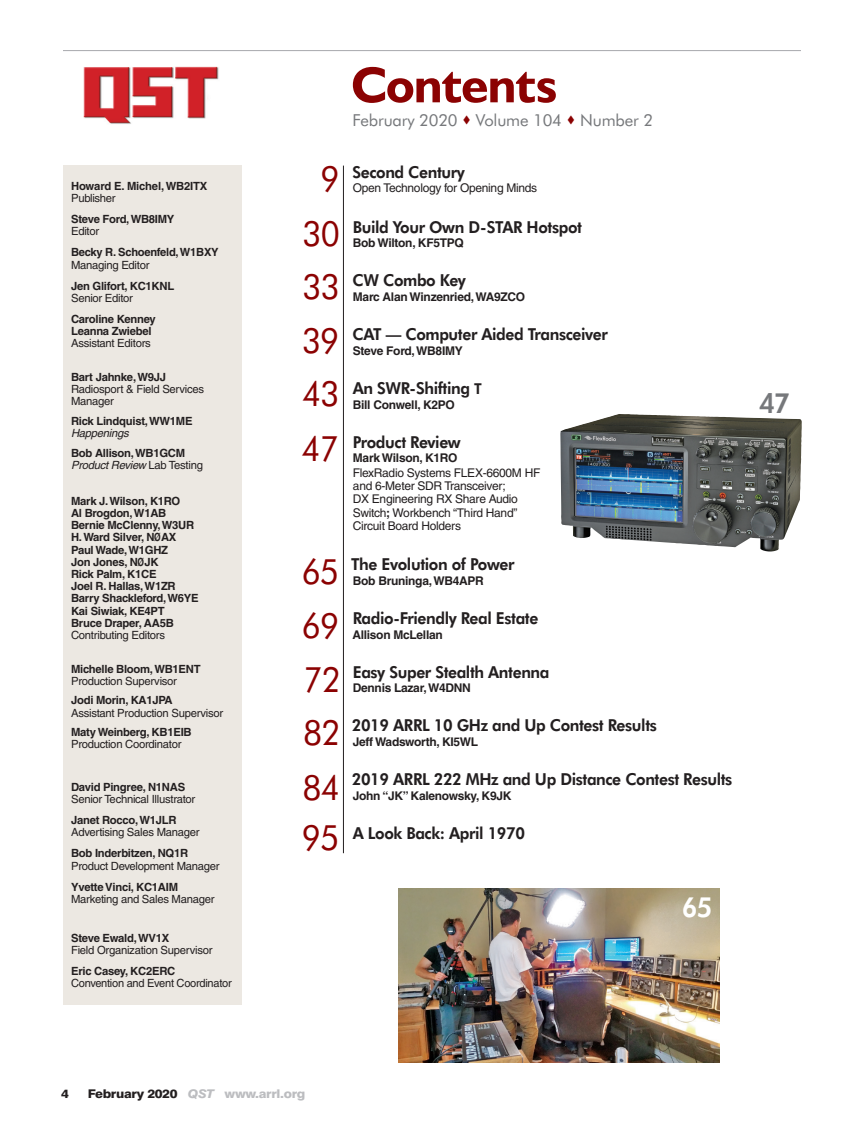
<style>
.page{position:relative;width:864px;height:1134px;background:#fff}
.page>*{position:absolute;margin:0;border:0;box-sizing:border-box;transform-origin:0 0}
.t1{font:700 51px "Humanist 521 BT";letter-spacing:-.015em;color:#8b0202}
.PAGE_NUMBER{font:34.95px "Futura BT";letter-spacing:-.025em;color:#8b0202;scale:.93 1}
.PAGE_NUMBER-2{font:800 27.6px "Futura BT";color:#76787b;scale:.93 1}
.PAGE_NUMBER-3{font:800 27.6px "Futura BT";color:#fff;scale:.93 1}
.NEWEST_CONTENTS_TEXT{font:800 16.5px "Futura BT";letter-spacing:-.025em;color:#231f20;scale:.95 1}
.Pull_Quotes{font:16.5px "Futura BT";letter-spacing:-.01em;color:#76787b}
.NEWEST_CONTENTS_BYLI{font:700 12px "Helvetica";letter-spacing:-.025em;color:#231f20}
.NEWEST_CONTENS_TEXT{font:12px/13.2px "Helvetica";letter-spacing:-.025em;color:#231f20}
.t2{font:800 12px "Swiss 721 BT";letter-spacing:-.025em;color:#231f20;scale:1.1 1}
.Staff_NEW{font:700 11.25px/12.1px "Helvetica";letter-spacing:-.025em;color:#231f20}
.Staff_NEW-2{font:11.25px/12.1px "Helvetica";letter-spacing:-.025em;color:#231f20}
.s1{font-weight:400}
.s2{font-weight:700}
.s3{font-weight:400;font-style:italic}
.s4{color:#8b0202}
.s5{font-size:15px}
.s6{font-style:italic;color:#bcbdc0}
.s7{color:#bcbdc0}
</style>
<div class="page">
<hr style="left:63px;top:50px;width:738px;height:1px;background:#a8a9ad">
<img style="left:398px;top:889px;width:321px;height:173px">
<div style="left:63px;top:165px;width:178px;height:839px;background:#ece8e2"></div>
<hr style="left:343px;top:166px;width:1px;height:687px;background:#231f20">
<img style="left:83px;top:66px;width:136px;height:58px">
<img style="left:560px;top:416px;width:242px;height:136px">
<p class="Staff_NEW" style="left:71px;top:180px;width:138px">Howard E. Michel, WB2ITX<br><span class="s1">Publisher</span></p>
<p class="Staff_NEW" style="left:71px;top:213px;width:105px">Steve Ford, WB8IMY<br><span class="s1">Editor</span></p>
<p class="Staff_NEW" style="left:71px;top:246px;width:149px">Becky R. Schoenfeld, W1BXY<br><span class="s1">Managing Editor</span></p>
<p class="Staff_NEW" style="left:71px;top:279px;width:105px">Jen Glifort, KC1KNL<br><span class="s1">Senior Editor</span></p>
<p class="Staff_NEW" style="left:71px;top:313px;width:86px">Caroline Kenney</p>
<p class="Staff_NEW-2" style="left:71px;top:325px;width:82px"><span class="s2">Leanna Zwiebel<br></span>Assistant Editors</p>
<p class="Staff_NEW-2" style="left:71px;top:371px;width:134px"><span class="s2">Bart Jahnke, W9JJ<br></span>Radiosport &amp; Field Services<br>Manager</p>
<p class="Staff_NEW" style="left:71px;top:415px;width:123px">Rick Lindquist, WW1ME<br><span class="s3">Happenings</span></p>
<p class="Staff_NEW" style="left:71px;top:446px;width:133px">Bob Allison, WB1GCM<br><span class="s3">Product Review</span> <span class="s1">Lab Testing</span></p>
<p class="Staff_NEW" style="left:71px;top:495px;width:129px">Mark J. Wilson, K1RO<br>Al Brogdon, W1AB<br>Bernie McClenny, W3UR<br>H. Ward Silver, NØAX<br>Paul Wade, W1GHZ<br>Jon Jones, NØJK<br>Rick Palm, K1CE<br>Joel R. Hallas, W1ZR<br>Barry Shackleford, W6YE<br>Kai Siwiak, KE4PT<br>Bruce Draper, AA5B<br><span class="s1">Contributing Editors</span></p>
<p class="Staff_NEW" style="left:71px;top:662px;width:131px">Michelle Bloom, WB1ENT<br><span class="s1">Production Supervisor</span></p>
<p class="Staff_NEW-2" style="left:71px;top:694px;width:154px"><span class="s2">Jodi Morin, KA1JPA<br></span>Assistant Production Supervisor</p>
<p class="Staff_NEW-2" style="left:71px;top:726px;width:122px"><span class="s2">Maty Weinberg, KB1EIB<br></span>Production Coordinator</p>
<p class="Staff_NEW-2" style="left:71px;top:781px;width:126px"><span class="s2">David Pingree, N1NAS<br></span>Senior Technical Illustrator</p>
<p class="Staff_NEW-2" style="left:71px;top:814px;width:130px"><span class="s2">Janet Rocco, W1JLR<br></span>Advertising Sales Manager</p>
<p class="Staff_NEW-2" style="left:71px;top:847px;width:150px"><span class="s2">Bob Inderbitzen, NQ1R<br></span>Product Development Manager</p>
<p class="Staff_NEW-2" style="left:71px;top:881px;width:145px"><span class="s2">Yvette Vinci, KC1AIM<br></span>Marketing and Sales Manager</p>
<p class="Staff_NEW" style="left:71px;top:931px;width:100px">Steve Ewald, WV1X</p>
<p class="Staff_NEW-2" style="left:71px;top:944px;width:143px">Field Organization Supervisor</p>
<p class="Staff_NEW-2" style="left:71px;top:965px;width:162px"><span class="s2">Eric Casey, KC2ERC<br></span>Convention and Event Coordinator</p>
<p class="t1" style="left:351px;top:53px;width:207px">Contents</p>
<p class="Pull_Quotes" style="left:353px;top:110px;width:302px">February 2020 <span class="s4">•</span> Volume 104 <span class="s4">•</span> Number 2</p>
<p class="PAGE_NUMBER" style="left:320px;top:157px;width:22px">9</p>
<p class="PAGE_NUMBER" style="left:303px;top:212px;width:42px">30</p>
<p class="PAGE_NUMBER" style="left:303px;top:266px;width:42px">33</p>
<p class="PAGE_NUMBER" style="left:302px;top:320px;width:42px">39</p>
<p class="PAGE_NUMBER" style="left:302px;top:373px;width:42px">43</p>
<p class="PAGE_NUMBER" style="left:301px;top:427px;width:42px">47</p>
<p class="PAGE_NUMBER" style="left:302px;top:550px;width:42px">65</p>
<p class="PAGE_NUMBER" style="left:302px;top:605px;width:42px">69</p>
<p class="PAGE_NUMBER" style="left:304px;top:658px;width:42px">72</p>
<p class="PAGE_NUMBER" style="left:303px;top:711px;width:42px">82</p>
<p class="PAGE_NUMBER" style="left:303px;top:766px;width:42px">84</p>
<p class="PAGE_NUMBER" style="left:302px;top:816px;width:42px">95</p>
<p class="NEWEST_CONTENTS_TEXT" style="left:352px;top:162px;width:120px">Second Century</p>
<p class="NEWEST_CONTENS_TEXT" style="left:353px;top:181px;width:186px">Open Technology for Opening Minds</p>
<p class="NEWEST_CONTENTS_TEXT" style="left:353px;top:217px;width:243px">Build Your Own D-STAR Hotspot</p>
<p class="NEWEST_CONTENTS_BYLI" style="left:353px;top:236px;width:113px">Bob Wilton, KF5TPQ</p>
<p class="NEWEST_CONTENTS_TEXT" style="left:353px;top:271px;width:121px">CW Combo Key</p>
<p class="NEWEST_CONTENTS_BYLI" style="left:353px;top:290px;width:174px">Marc Alan Winzenried, WA9ZCO</p>
<p class="NEWEST_CONTENTS_TEXT" style="left:353px;top:324px;width:270px">CAT — Computer Aided Transceiver</p>
<p class="NEWEST_CONTENTS_BYLI" style="left:353px;top:343px;width:111px">Steve Ford, WB8IMY</p>
<p class="NEWEST_CONTENTS_TEXT" style="left:353px;top:378px;width:137px">An SWR-Shifting <span class="s5">T</span></p>
<p class="NEWEST_CONTENTS_BYLI" style="left:353px;top:397px;width:103px">Bill Conwell, K2PO</p>
<p class="NEWEST_CONTENTS_TEXT" style="left:353px;top:432px;width:115px">Product Review</p>
<p class="NEWEST_CONTENTS_BYLI" style="left:353px;top:451px;width:106px">Mark Wilson, K1RO</p>
<p class="NEWEST_CONTENS_TEXT" style="left:353px;top:466px;width:189px">FlexRadio Systems FLEX-6600M HF and 6-Meter SDR Transceiver;<br>DX Engineering RX Share Audio<br>Switch<span class="s2">;</span> Workbench “Third Hand”<br>Circuit Board Holders</p>
<p class="NEWEST_CONTENTS_TEXT" style="left:351px;top:554px;width:173px">The Evolution of Power</p>
<p class="NEWEST_CONTENTS_BYLI" style="left:353px;top:573px;width:133px">Bob Bruninga, WB4APR</p>
<p class="NEWEST_CONTENTS_TEXT" style="left:353px;top:608px;width:197px">Radio-Friendly Real Estate</p>
<p class="NEWEST_CONTENTS_BYLI" style="left:352px;top:627px;width:92px">Allison McLellan</p>
<p class="NEWEST_CONTENTS_TEXT" style="left:353px;top:662px;width:209px">Easy Super Stealth Antenna</p>
<p class="NEWEST_CONTENTS_BYLI" style="left:353px;top:681px;width:120px">Dennis Lazar, W4DNN</p>
<p class="NEWEST_CONTENTS_TEXT" style="left:352px;top:715px;width:323px">2019 ARRL 10 GHz and Up Contest Results</p>
<p class="NEWEST_CONTENTS_BYLI" style="left:353px;top:735px;width:127px">Jeff Wadsworth, KI5WL</p>
<p class="NEWEST_CONTENTS_TEXT" style="left:352px;top:769px;width:402px">2019 ARRL 222 MHz and Up Distance Contest Results</p>
<p class="NEWEST_CONTENTS_BYLI" style="left:353px;top:788px;width:160px">John “JK” Kalenowsky, K9JK</p>
<p class="NEWEST_CONTENTS_TEXT" style="left:353px;top:823px;width:183px">A Look Back: April 1970</p>
<p class="PAGE_NUMBER-3" style="left:682px;top:891px;width:35px">65</p>
<p class="PAGE_NUMBER-2" style="left:759px;top:386px;width:35px">47</p>
<p class="t2" style="left:61px;top:1086px;width:9px">4</p>
<p class="t2" style="left:88px;top:1086px;width:199px">February 2020 <span class="s6">QST</span> <span class="s7">www.arrl.org</span></p>
</div>
